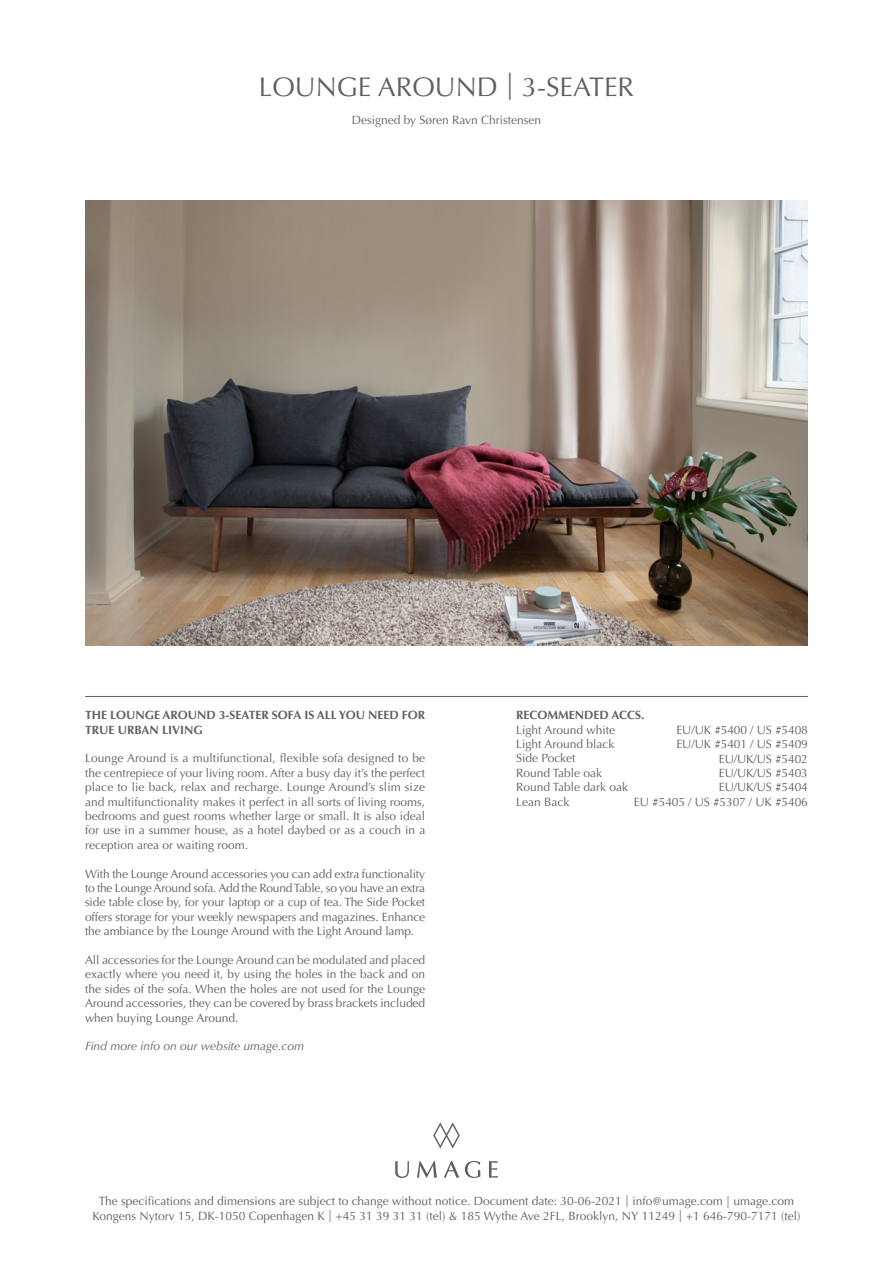
<style>
.page{position:relative;width:893px;height:1263px;background:#fff}
.page>*{position:absolute;margin:0;border:0;box-sizing:border-box;transform-origin:0 0}
.t1{font:27px "Optima LT Std";color:#5d6065}
.t2{font:12px/14.4px "Optima LT Std";color:#5d6065;text-align:justify}
.t3{font:700 12px/14.4px "Optima LT Std";color:#5d6065}
.t4{font:italic 12px "Optima LT Std";color:#5d6065}
</style>
<div class="page">
<svg style="left:489px;top:1161px;width:9px;height:16px"></svg>
<svg style="left:433px;top:1123px;width:27px;height:25px"></svg>
<svg style="left:395px;top:1161px;width:14px;height:17px"></svg>
<svg style="left:417px;top:1161px;width:20px;height:16px"></svg>
<svg style="left:444px;top:1161px;width:15px;height:16px"></svg>
<svg style="left:465px;top:1161px;width:15px;height:17px"></svg>
<img style="left:85px;top:200px;width:723px;height:446px">
<hr style="left:85px;top:696px;width:723px;height:1px;background:#5d6065">
<h1 class="t1" style="left:259px;top:71px;width:377px">LOUNGE AROUND | 3-SEATER</h1>
<p class="t2" style="left:352px;top:113px;width:191px">Designed by Søren Ravn Christensen</p>
<p class="t3" style="left:85px;top:708px;width:342px">THE LOUNGE AROUND 3-SEATER SOFA IS ALL YOU NEED FOR<br>TRUE URBAN LIVING</p>
<p class="t2" style="left:85px;top:751px;width:342px">Lounge Around is a multifunctional, flexible sofa designed to be the centrepiece of your living room. After a busy day it’s the perfect place to lie back, relax and recharge. Lounge Around’s slim size and multifunctionality makes it perfect in all sorts of living rooms, bedrooms and guest rooms whether large or small. It is also ideal for use in a summer house, as a hotel daybed or as a couch in a reception area or waiting room.</p>
<p class="t2" style="left:85px;top:866px;width:342px">With the Lounge Around accessories you can add extra functionality to the Lounge Around sofa. Add the Round Table, so you have an extra side table close by, for your laptop or a cup of tea. The Side Pocket offers storage for your weekly newspapers and magazines. Enhance the ambiance by the Lounge Around with the Light Around lamp.</p>
<p class="t2" style="left:85px;top:953px;width:342px">All accessories for the Lounge Around can be modulated and placed exactly where you need it, by using the holes in the back and on the sides of the sofa. When the holes are not used for the Lounge Around accessories, they can be covered by brass brackets included when buying Lounge Around.</p>
<p class="t4" style="left:85px;top:1039px;width:221px">Find more info on our website umage.com</p>
<p class="t3" style="left:516px;top:708px;width:130px">RECOMMENDED ACCS.</p>
<p class="t2" style="left:516px;top:722px;width:113px;text-align:left">Light Around white<br>Light Around black<br>Side Pocket<br>Round Table oak<br>Round Table dark oak<br>Lean Back</p>
<p class="t2" style="left:634px;top:723px;width:175px;text-align:right">EU/UK #5400 / US #5408<br>EU/UK #5401 / US #5409<br>EU/UK/US #5402<br>EU/UK/US #5403<br>EU/UK/US #5404<br>EU #5405 / US #5307 / UK #5406</p>
<p class="t2" style="left:93px;top:1194px;width:709px;line-height:15px;text-align:center">The specifications and dimensions are subject to change without notice. Document date: 30-06-2021 | info@umage.com | umage.com<br>Kongens Nytorv 15, DK-1050 Copenhagen K | +45 31 39 31 31 (tel) &amp; 185 Wythe Ave 2FL, Brooklyn, NY 11249 | +1 646-790-7171 (tel)</p>
</div>
